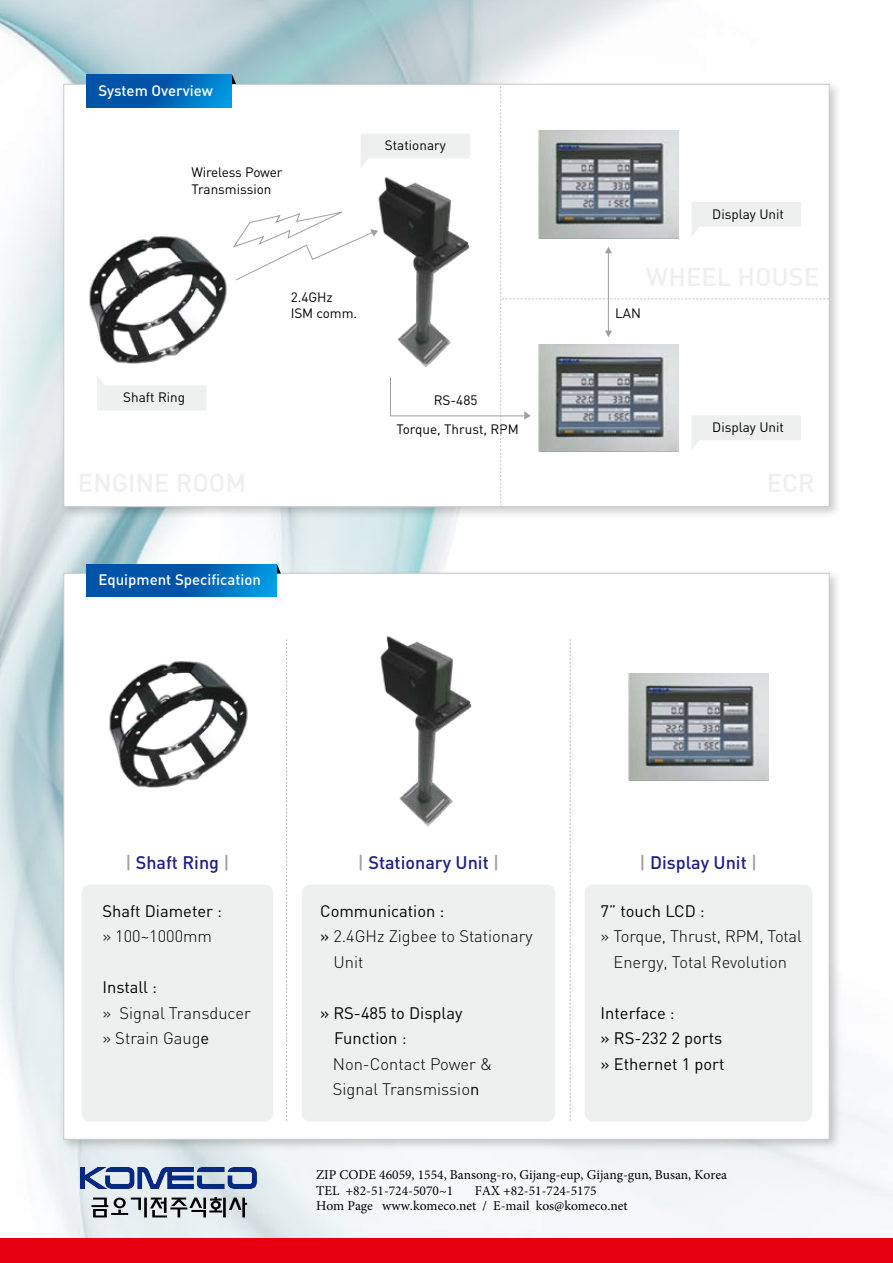
<style>
.page{position:relative;width:893px;height:1263px;background:#fff}
.page>*{position:absolute;margin:0;border:0;box-sizing:border-box;transform-origin:0 0}
.t1{font:500 18px "DIN";color:#1d2088}
.t2{font:300 16.5px/25.5px "DIN";color:#000}
.t3{font:16.5px/25.5px "DIN";color:#000}
.t4{font:500 15px "DIN";color:#fff}
.t5{font:13.5px/15.6px "Minion Pro";color:#000}
.t6{font:13.5px/16.2px "DIN";color:#000}
.s1{color:#9f9fa0}
.s2{font-weight:400}
</style>
<div class="page">
<img style="left:0;top:0;width:893px;height:1239px">
<div style="left:59px;top:569px;width:789px;height:590px;background:#000;opacity:.2"></div>
<div style="left:63px;top:573px;width:767px;height:567px;background:#fff;border:1px solid #c9c9ca"></div>
<div style="left:82px;top:884px;width:191px;height:237px;background:#eeefef;border-radius:9px"></div>
<div style="left:302px;top:884px;width:253px;height:237px;background:#eeefef;border-radius:9px"></div>
<div style="left:585px;top:884px;width:227px;height:237px;background:#eeefef;border-radius:9px"></div>
<div style="left:59px;top:80px;width:789px;height:445px;background:#000;opacity:.2"></div>
<div style="left:63px;top:84px;width:767px;height:423px;background:#fff;border:1px solid #c9c9ca"></div>
<img style="left:109px;top:661px;width:139px;height:127px">
<img style="left:380px;top:636px;width:92px;height:190px">
<img style="left:628px;top:674px;width:141px;height:107px">
<svg style="left:286px;top:639px;width:1px;height:482px"></svg>
<svg style="left:570px;top:639px;width:1px;height:482px"></svg>
<div style="left:0;top:1239px;width:893px;height:24px;background:#e60012"></div>
<svg style="left:87px;top:75px;width:742px;height:432px"></svg>
<svg style="left:86px;top:75px;width:146px;height:32px;background:#0065b5"></svg>
<svg style="left:276px;top:565px;width:5px;height:8px"></svg>
<svg style="left:86px;top:564px;width:190px;height:33px;background:#0064b5"></svg>
<svg style="left:91px;top:1197px;width:156px;height:20px;background:#989d9f"></svg>
<img style="left:81px;top:1168px;width:176px;height:20px">
<p class="t4" style="left:98px;top:81px;width:116px">System Overview</p>
<p class="t6" style="left:191px;top:164px;width:93px">Wireless Power<br>Transmission</p>
<p class="t6" style="left:385px;top:137px;width:62px">Stationary</p>
<p class="t6" style="left:123px;top:389px;width:63px">Shaft Ring</p>
<p class="t6" style="left:291px;top:289px;width:68px">2.4GHz<br>ISM comm.</p>
<p class="t6" style="left:396px;top:386px;width:124px;line-height:28.7px;text-align:center">RS-485<br>Torque, Thrust, RPM</p>
<p class="t4" style="left:98px;top:570px;width:164px">Equipment Specification</p>
<p class="t6" style="left:615px;top:304px;width:27px">LAN</p>
<p class="t6" style="left:712px;top:205px;width:73px">Display Unit</p>
<p class="t6" style="left:712px;top:419px;width:73px">Display Unit</p>
<p class="t1" style="left:125px;top:851px;width:106px"><span class="s1">|</span> Shaft Ring <span class="s1">|</span></p>
<p class="t1" style="left:358px;top:851px;width:143px"><span class="s1">|</span> Stationary Unit <span class="s1">|</span></p>
<p class="t1" style="left:640px;top:851px;width:119px"><span class="s1">|</span> Display Unit <span class="s1">|</span></p>
<p class="t3" style="left:102px;top:898px;width:121px">Shaft Diameter :</p>
<p class="t2" style="left:102px;top:923px;width:111px">» 100~1000mm</p>
<p class="t3" style="left:102px;top:974px;width:56px">Install :</p>
<p class="t2" style="left:102px;top:1000px;width:150px">» Signal Transducer » Strain Gaug<span class="s2">e</span></p>
<p class="t3" style="left:601px;top:898px;width:106px">7” touch LCD :</p>
<p class="t2" style="left:601px;top:923px;width:203px;text-align:center">» Torque, Thrust, RPM, Total<br>Energy, Total Revolution</p>
<p class="t3" style="left:601px;top:1000px;width:126px">Interface :<br>» RS-232 2 ports » Ethernet 1 port</p>
<p class="t3" style="left:320px;top:898px;width:126px">Communication :</p>
<p class="t2" style="left:320px;top:923px;width:214px"><span class="s2">»</span> 2.4GHz Zigbee to Stationary</p>
<p class="t2" style="left:333px;top:949px;width:31px">Unit</p>
<p class="t3" style="left:334px;top:1000px;width:130px;text-indent:-14px">» RS-485 to Display<br>Function :</p>
<p class="t2" style="left:333px;top:1051px;width:161px">Non-Contact Power &amp;<br>Signal Transmissio<span class="s2">n</span></p>
<p class="t5" style="left:316px;top:1167px;width:412px">ZIP CODE 46059, 1554, Bansong-ro, Gijang-eup, Gijang-gun, Busan, Korea<br>TEL +82-51-724-5070~1</p>
<p class="t5" style="left:316px;top:1182px;width:313px;text-indent:159px">FAX +82-51-724-5175<br>Hom Page www.komeco.net / E-mail kos@komeco.net</p>
</div>
